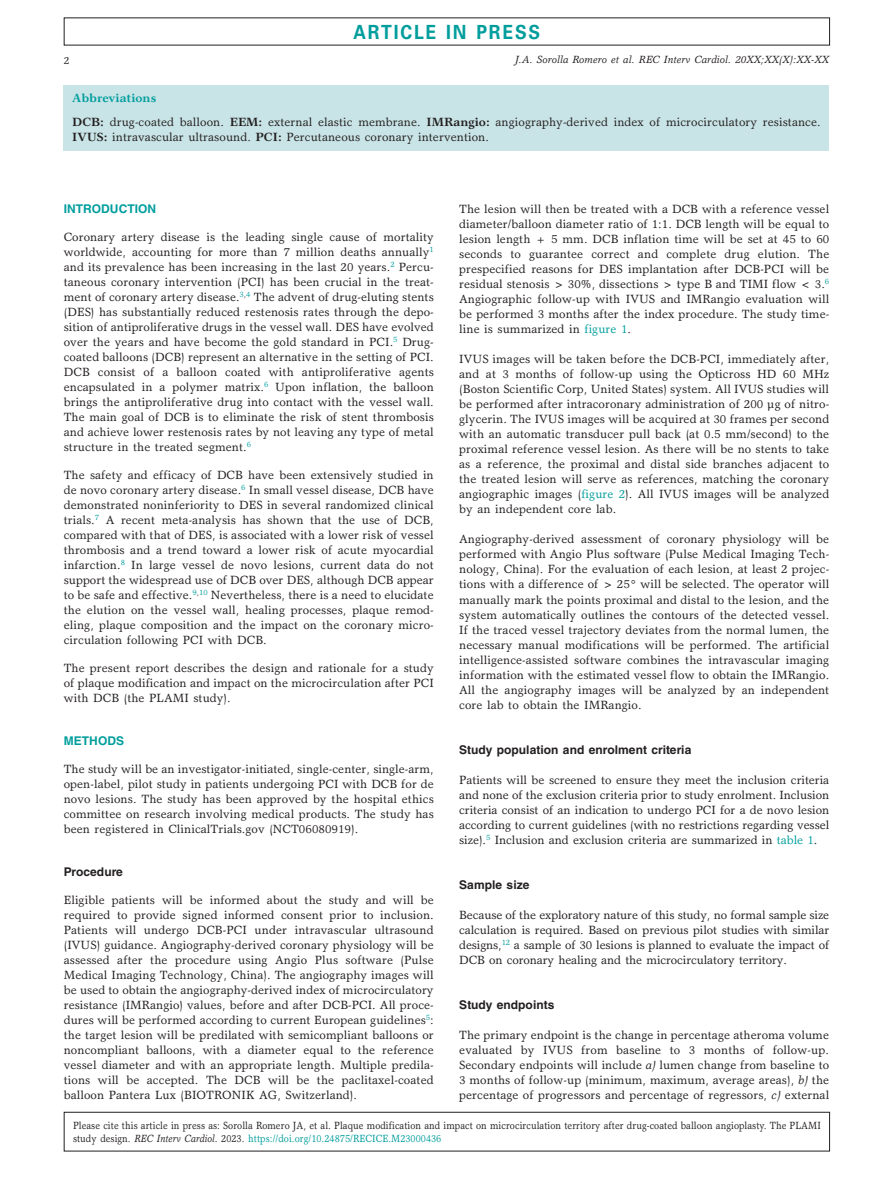
<style>
.page{position:relative;width:893px;height:1191px;background:#fff}
.page>*{position:absolute;margin:0;border:0;box-sizing:border-box;transform-origin:0 0}
.t1{font:700 19.5px "Univers LT Std";letter-spacing:.105em;color:#009d9d;scale:.9 1}
.t2{font:12px/15px "Garth Graphic Std";letter-spacing:.005em;color:#231f20;text-align:justify}
.t3{font:700 12px "Helvetica LT Std";letter-spacing:.005em;color:#231f20}
.t4{font:700 12px "Helvetica LT Std";letter-spacing:.005em;color:#009d9d}
.t5{font:10.5px/13.5px "Garth Graphic Std";letter-spacing:.005em;color:#231f20;scale:.9 1}
.t6{font:italic 10.5px "Garth Graphic Std";letter-spacing:.005em;color:#231f20}
.t7{font:10.5px "Garth Graphic Std";letter-spacing:.005em;color:#231f20}
.s1{font-weight:700;color:#009d9d}
.s2{font-weight:700}
.s3{color:#009d9d}
.s4{font-style:italic}
</style>
<div class="page">
<div style="left:64px;top:85px;width:765px;height:66px;background:#c9e4e6"></div>
<div style="left:64px;top:1111px;width:766px;height:40px;border:1px solid #231f20"></div>
<h1 class="t1" style="left:353px;top:20px;width:209px">ARTICLE IN PRESS</h1>
<p class="t7" style="left:64px;top:54px;width:7px">2</p>
<p class="t6" style="left:515px;top:53px;width:316px">J.A. Sorolla Romero et al. REC Interv Cardiol. 20XX;XX(X):XX-XX</p>
<p class="t2" style="left:72px;top:86px;width:750px;line-height:23.5px"><span class="s1">Abbreviations<br></span><span class="s2">DCB:</span> drug-coated balloon. <span class="s2">EEM:</span> external elastic membrane. <span class="s2">IMRangio:</span> angiography-derived index of microcirculatory resistance.</p>
<p class="t2" style="left:72px;top:129px;width:418px"><span class="s2">IVUS:</span> intravascular ultrasound. <span class="s2">PCI:</span> Percutaneous coronary intervention.</p>
<p class="t4" style="left:64px;top:201px;width:94px">INTRODUCTION</p>
<p class="t2" style="left:64px;top:229px;width:372px">Coronary artery disease is the leading single cause of mortality worldwide, accounting for more than 7 million deaths annually<sup>1 </sup>and its prevalence has been increasing in the last 20 years.<sup>2</sup> Percu&shy;taneous coronary intervention (PCI) has been crucial in the treat&shy;ment of coronary artery disease.<sup>3</sup><sup>,</sup><sup>4</sup> The advent of drug-eluting stents (DES) has substantially reduced restenosis rates through the depo&shy;sition of antiproliferative drugs in the vessel wall. DES have evolved over the years and have become the gold standard in PCI.<sup>5</sup> Drug&shy;coated balloons (DCB) represent an alternative in the setting of PCI.<br>DCB consist of a balloon coated with antiproliferative agents encapsulated in a polymer matrix.<sup>6</sup> Upon inflation, the balloon brings the antiproliferative drug into contact with the vessel wall.<br>The main goal of DCB is to eliminate the risk of stent thrombosis and achieve lower restenosis rates by not leaving any type of metal structure in the treated segment.<sup>6</sup></p>
<p class="t2" style="left:64px;top:467px;width:372px">The safety and efficacy of DCB have been extensively studied in de novo coronary artery disease.<sup>6</sup> In small vessel disease, DCB have demonstrated noninferiority to DES in several randomized clinical trials.<sup>7</sup> A recent meta-analysis has shown that the use of DCB, compared with that of DES, is associated with a lower risk of vessel thrombosis and a trend toward a lower risk of acute myocardial infarction.<sup>8</sup> In large vessel de novo lesions, current data do not support the widespread use of DCB over DES, although DCB appear to be safe and effective.<sup>9</sup><sup>,</sup><sup>10</sup> Nevertheless, there is a need to elucidate the elution on the vessel wall, healing processes, plaque remod&shy;eling, plaque composition and the impact on the coronary micro&shy;circulation following PCI with DCB.</p>
<p class="t2" style="left:64px;top:660px;width:371px">The present report describes the design and rationale for a study of plaque modification and impact on the microcirculation after PCI with DCB (the PLAMI study).</p>
<p class="t4" style="left:64px;top:733px;width:62px">METHODS</p>
<p class="t2" style="left:64px;top:761px;width:372px">The study will be an investigator-initiated, single-center, single-arm, open-label, pilot study in patients undergoing PCI with DCB for de novo lesions. The study has been approved by the hospital ethics committee on research involving medical products. The study has been registered in ClinicalTrials.gov (NCT06080919).</p>
<p class="t3" style="left:64px;top:864px;width:61px">Procedure</p>
<p class="t2" style="left:64px;top:892px;width:372px">Eligible patients will be informed about the study and will be required to provide signed informed consent prior to inclusion.<br>Patients will undergo DCB-PCI under intravascular ultrasound (IVUS) guidance. Angiography-derived coronary physiology will be assessed after the procedure using Angio Plus software (Pulse Medical Imaging Technology, China). The angiography images will be used to obtain the angiography-derived index of microcirculatory resistance (IMRangio) values, before and after DCB-PCI. All proce&shy;dures will be performed according to current European guidelines<sup>5</sup>: the target lesion will be predilated with semicompliant balloons or noncompliant balloons, with a diameter equal to the reference vessel diameter and with an appropriate length. Multiple predila&shy;tions will be accepted. The DCB will be the paclitaxel-coated balloon Pantera Lux (BIOTRONIK AG, Switzerland).</p>
<p class="t2" style="left:459px;top:201px;width:372px">The lesion will then be treated with a DCB with a reference vessel diameter/balloon diameter ratio of 1:1. DCB length will be equal to lesion length + 5 mm. DCB inflation time will be set at 45 to 60 seconds to guarantee correct and complete drug elution. The prespecified reasons for DES implantation after DCB-PCI will be residual stenosis &gt; 30%, dissections &gt; type B and TIMI flow &lt; 3.<sup>6<br></sup>Angiographic follow-up with IVUS and IMRangio evaluation will be performed 3 months after the index procedure. The study time&shy;line is summarized in <span class="s3">figure 1</span>.</p>
<p class="t2" style="left:459px;top:351px;width:372px">IVUS images will be taken before the DCB-PCI, immediately after, and at 3 months of follow-up using the Opticross HD 60 MHz (Boston Scientific Corp, United States) system. All IVUS studies will be performed after intracoronary administration of 200 µg of nitro&shy;glycerin. The IVUS images will be acquired at 30 frames per second with an automatic transducer pull back (at 0.5 mm/second) to the proximal reference vessel lesion. As there will be no stents to take as a reference, the proximal and distal side branches adjacent to the treated lesion will serve as references, matching the coronary angiographic images (<span class="s3">figure 2</span>). All IVUS images will be analyzed by an independent core lab.</p>
<p class="t2" style="left:459px;top:531px;width:372px">Angiography-derived assessment of coronary physiology will be performed with Angio Plus software (Pulse Medical Imaging Tech&shy;nology, China). For the evaluation of each lesion, at least 2 projec&shy;tions with a difference of &gt; 25° will be selected. The operator will manually mark the points proximal and distal to the lesion, and the system automatically outlines the contours of the detected vessel.<br>If the traced vessel trajectory deviates from the normal lumen, the necessary manual modifications will be performed. The artificial intelligence-assisted software combines the intravascular imaging information with the estimated vessel flow to obtain the IMRangio.<br>All the angiography images will be analyzed by an independent core lab to obtain the IMRangio.</p>
<p class="t3" style="left:459px;top:742px;width:234px">Study population and enrolment criteria</p>
<p class="t2" style="left:459px;top:772px;width:371px">Patients will be screened to ensure they meet the inclusion criteria and none of the exclusion criteria prior to study enrolment. Inclusion criteria consist of an indication to undergo PCI for a de novo lesion according to current guidelines (with no restrictions regarding vessel size).<sup>5</sup> Inclusion and exclusion criteria are summarized in <span class="s3">table 1</span>.</p>
<p class="t3" style="left:459px;top:877px;width:72px">Sample size</p>
<p class="t2" style="left:459px;top:907px;width:372px">Because of the exploratory nature of this study, no formal sample size calculation is required. Based on previous pilot studies with similar designs,<sup>12</sup> a sample of 30 lesions is planned to evaluate the impact of DCB on coronary healing and the microcirculatory territory.</p>
<p class="t3" style="left:459px;top:997px;width:97px">Study endpoints</p>
<p class="t2" style="left:459px;top:1027px;width:371px">The primary endpoint is the change in percentage atheroma volume evaluated by IVUS from baseline to 3 months of follow-up.<br>Secondary endpoints will include <span class="s4">a)</span> lumen change from baseline to 3 months of follow-up (minimum, maximum, average areas), <span class="s4">b)</span> the percentage of progressors and percentage of regressors, <span class="s4">c)</span> external</p>
<p class="t5" style="left:73px;top:1118px;width:832px">Please cite this article in press as: Sorolla Romero JA, et al. Plaque modification and impact on microcirculation territory after drug-coated balloon angioplasty. The PLAMI study design. <span class="s4">REC Interv Cardiol</span>. 2023. <span class="s3">https://doi.org/10.24875/RECICE.M23000436</span></p>
</div>
